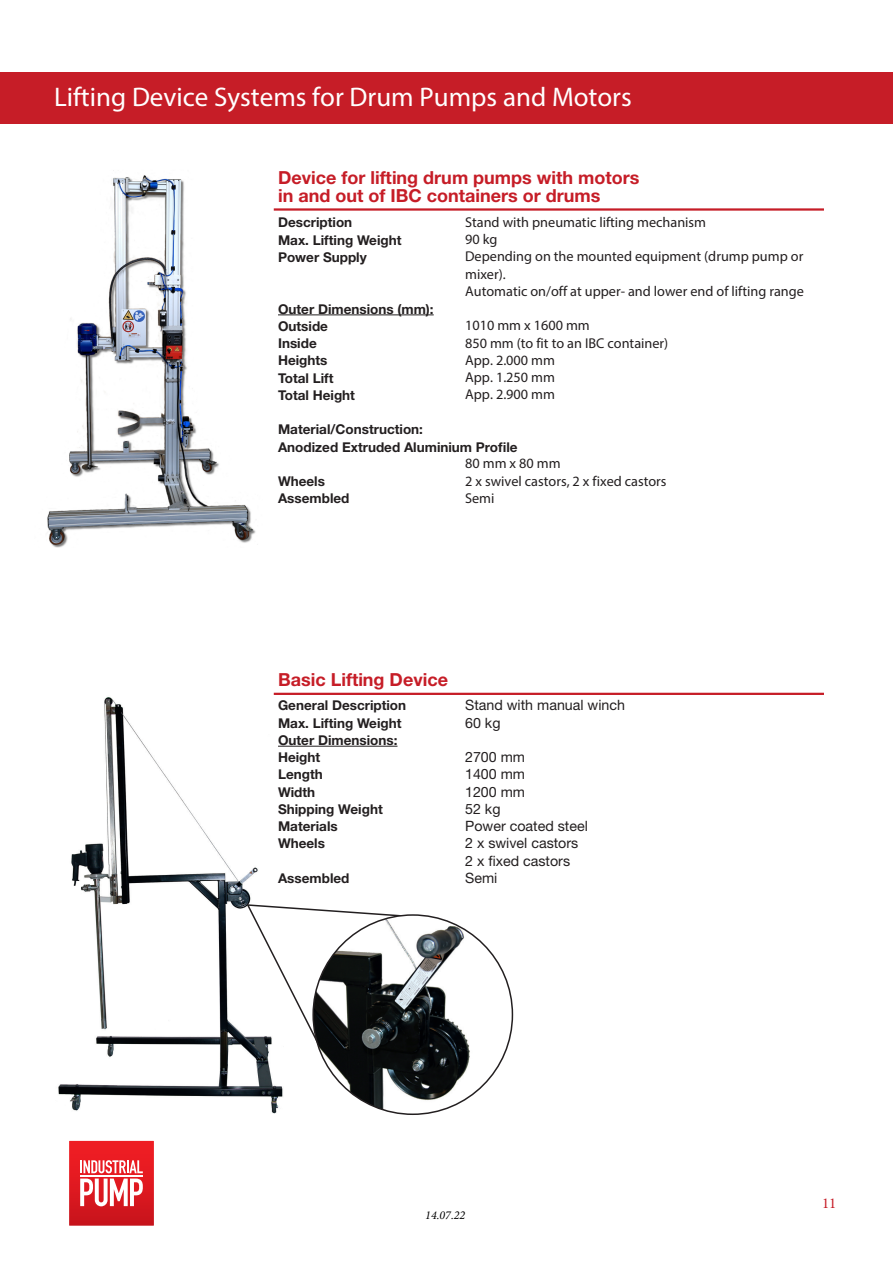
<style>
.page{position:relative;width:893px;height:1263px;background:#fff}
.page>*{position:absolute;margin:0;border:0;box-sizing:border-box;transform-origin:0 0}
.t1{font:27px "Myriad Pro";color:#fff}
.H2_D{font:700 18px/18px "Helvetica Neue LT Std";color:#c61d27}
.t2{font:15px "Minion Pro";color:#c61d27}
.bread_tab{font:14.25px/17.2px "Myriad Pro";color:#231f20}
.bread_tab_D{font:14.25px "Helvetica Neue LT Std";color:#231f20}
.bread_tab-2{font:14.25px "Helvetica Neue LT Std";color:#231f20}
.bread_tab-3{font:700 13.5px "Helvetica Neue LT Std";color:#231f20}
.bread_tab_D-2{font:700 13.5px "Helvetica Neue LT Std";color:#231f20}
.t3{font:italic 12px "Minion Pro";color:#000}
</style>
<div class="page">
<div style="left:0;top:72px;width:893px;height:51px;background:#c61d27"></div>
<img style="left:47px;top:170px;width:209px;height:378px">
<img style="left:58px;top:693px;width:225px;height:421px">
<svg style="left:245px;top:903px;width:179px;height:154px"></svg>
<img style="left:313px;top:918px;width:199px;height:196px">
<hr style="left:274px;top:208px;width:550px;height:3px;background:#c61d27">
<hr style="left:278px;top:315px;width:156px;height:1px;background:#231f20">
<hr style="left:274px;top:693px;width:550px;height:2px;background:#c61d27">
<hr style="left:278px;top:746px;width:119px;height:1px;background:#231f20">
<svg style="left:69px;top:1141px;width:85px;height:85px"></svg>
<hr style="left:80px;top:1175px;width:63px;height:2px;background:#fff">
<p class="t1" style="left:54px;top:81px;width:579px">Lifting Device Systems for Drum Pumps and Motors</p>
<p class="H2_D" style="left:278px;top:168px;width:363px">Device for lifting drum pumps with motors in and out of IBC containers or drums</p>
<p class="bread_tab-3" style="left:278px;top:214px;width:76px">Description</p>
<p class="bread_tab-3" style="left:278px;top:231px;width:125px">Max. Lifting Weight</p>
<p class="bread_tab-3" style="left:278px;top:249px;width:90px">Power Supply</p>
<p class="bread_tab-3" style="left:278px;top:300px;width:157px">Outer Dimensions (mm):</p>
<p class="bread_tab-3" style="left:278px;top:318px;width:51px">Outside</p>
<p class="bread_tab-3" style="left:278px;top:335px;width:40px">Inside</p>
<p class="bread_tab-3" style="left:278px;top:352px;width:51px">Heights</p>
<p class="bread_tab-3" style="left:278px;top:369px;width:57px">Total Lift</p>
<p class="bread_tab-3" style="left:278px;top:387px;width:78px">Total Height</p>
<p class="bread_tab" style="left:465px;top:213px;width:340px">Stand with pneumatic lifting mechanism<br>90 kg<br>Depending on the mounted equipment (drump pump or mixer).<br>Automatic on/off at upper- and lower end of lifting range</p>
<p class="bread_tab" style="left:465px;top:317px;width:205px">1010 mm x 1600 mm<br>850 mm (to fit to an IBC container)<br>App. 2.000 mm<br>App. 1.250 mm<br>App. 2.900 mm</p>
<p class="bread_tab-3" style="left:278px;top:421px;width:146px">Material/Construction:</p>
<p class="bread_tab-3" style="left:278px;top:438px;width:241px">Anodized Extruded Aluminium Profile</p>
<p class="bread_tab-3" style="left:278px;top:473px;width:48px">Wheels</p>
<p class="bread_tab-3" style="left:278px;top:490px;width:73px">Assembled</p>
<p class="bread_tab" style="left:465px;top:455px;width:203px">80 mm x 80 mm<br>2 x swivel castors, 2 x fixed castors<br>Semi</p>
<p class="H2_D" style="left:278px;top:670px;width:171px">Basic Lifting Device</p>
<p class="bread_tab_D-2" style="left:278px;top:697px;width:130px">General Description</p>
<p class="bread_tab_D" style="left:465px;top:697px;width:161px">Stand with manual winch</p>
<p class="bread_tab_D-2" style="left:278px;top:714px;width:125px">Max. Lifting Weight</p>
<p class="bread_tab_D" style="left:465px;top:714px;width:37px">60 kg</p>
<p class="bread_tab_D-2" style="left:278px;top:732px;width:121px">Outer Dimensions:</p>
<p class="bread_tab_D-2" style="left:278px;top:749px;width:44px">Height</p>
<p class="bread_tab_D" style="left:465px;top:748px;width:61px">2700 mm</p>
<p class="bread_tab_D-2" style="left:278px;top:766px;width:46px">Length</p>
<p class="bread_tab_D" style="left:465px;top:766px;width:61px">1400 mm</p>
<p class="bread_tab_D-2" style="left:278px;top:783px;width:39px">Width</p>
<p class="bread_tab_D" style="left:465px;top:783px;width:61px">1200 mm</p>
<p class="bread_tab_D-2" style="left:278px;top:801px;width:106px">Shipping Weight</p>
<p class="bread_tab_D" style="left:465px;top:800px;width:37px">52 kg</p>
<p class="bread_tab_D-2" style="left:278px;top:818px;width:61px">Materials</p>
<p class="bread_tab_D" style="left:465px;top:817px;width:124px">Power coated steel</p>
<p class="bread_tab_D-2" style="left:278px;top:835px;width:48px">Wheels</p>
<p class="bread_tab_D" style="left:465px;top:835px;width:115px">2 x swivel castors</p>
<p class="bread_tab_D" style="left:465px;top:852px;width:107px">2 x fixed castors</p>
<p class="bread_tab-3" style="left:278px;top:870px;width:73px">Assembled</p>
<p class="bread_tab-2" style="left:465px;top:869px;width:34px">Semi</p>
<p class="t3" style="left:425px;top:1207px;width:41px">14.07.22</p>
<p class="t2" style="left:822px;top:1193px;width:16px">11</p>
</div>
